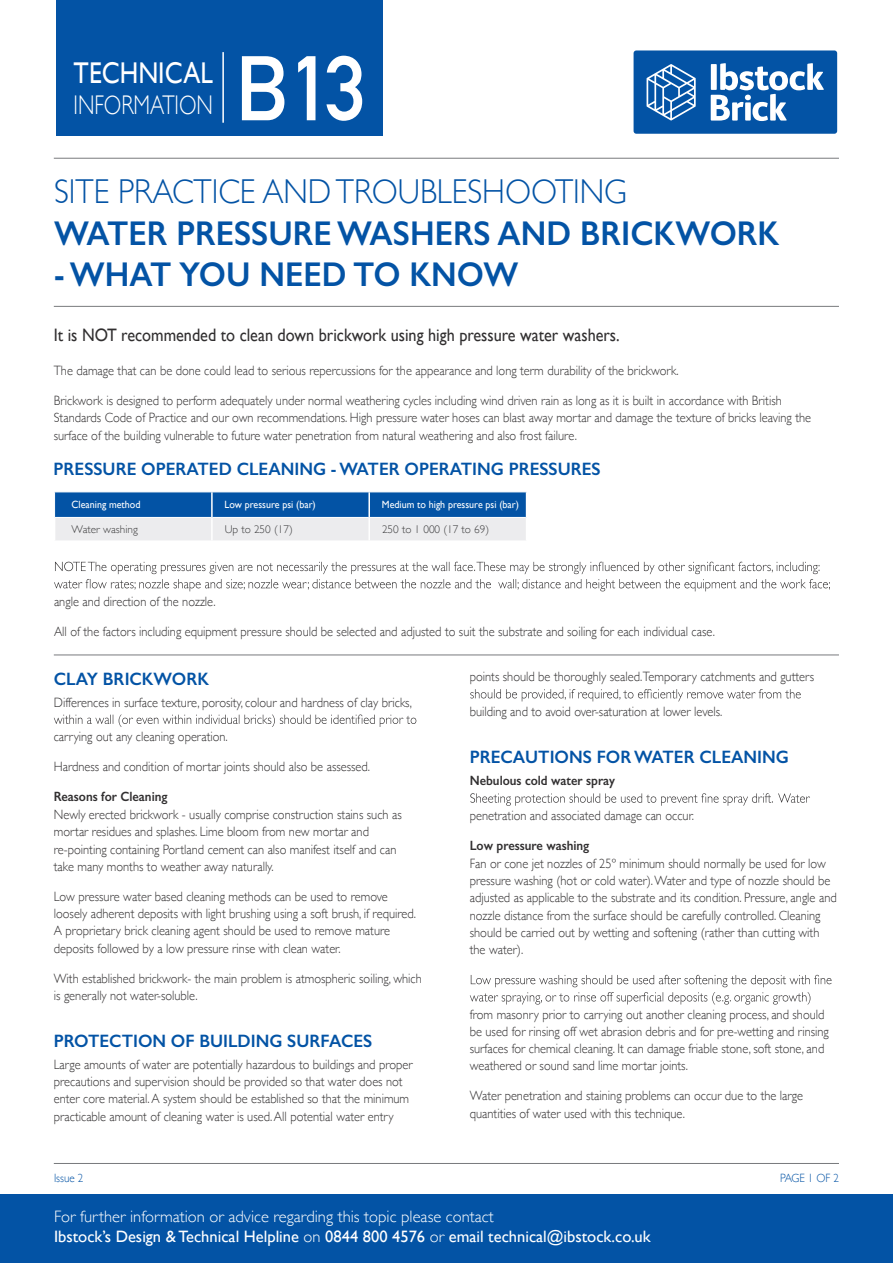
<style>
.page{position:relative;width:893px;height:1263px;background:#fff}
.page>*{position:absolute;margin:0;border:0;box-sizing:border-box;transform-origin:0 0}
.t1{font:700 90px "DIN Alternate";color:#fff;scale:.95 1}
.t2{font:600 34.5px "Gill Sans";color:#0353a5;scale:.93 1}
.t3{font:300 34.5px "Gill Sans";color:#0353a5;scale:.92 1}
.t4{font:30px "Gill Sans";color:#fff;scale:.85 1}
.t5{font:300 27px "Gill Sans";color:#fff;scale:.79 1}
.t6{font:600 18px "Gill Sans";color:#0353a5;scale:.95 1}
.t7{font:18px "Gill Sans";color:#312f30;scale:.9 1}
.t8{font:16.5px/19.8px "Gill Sans";color:#fff}
.t9{font:300 13.5px/17.2px "Gill Sans";color:#312f30;scale:.92 1}
.t10{font:600 13.5px "Gill Sans";color:#312f30;scale:.92 1}
.t11{font:300 12px "Gill Sans";color:#0353a5;scale:.92 1}
.t12{font:300 11.25px "Gill Sans";color:#3e3e3f}
.t13{font:10.5px "Gill Sans";color:#fff;scale:.95 1}
.s1{font-weight:300}
</style>
<div class="page">
<div style="left:56px;top:0;width:326px;height:135px;background:#0353a5"></div>
<hr style="left:54px;top:158px;width:785px;height:1px;background:#787a7d">
<hr style="left:54px;top:306px;width:785px;height:1px;background:#787a7d">
<div style="left:0;top:1195px;width:893px;height:68px;background:#0353a5"></div>
<hr style="left:54px;top:1163px;width:785px;height:1px;background:#787a7d">
<hr style="left:222px;top:52px;width:2px;height:71px;background:#fff">
<svg style="left:54px;top:492px;width:473px;height:48px;background:#769fc9"></svg>
<svg style="left:54px;top:714px;width:362px;height:13px"></svg>
<svg style="left:470px;top:689px;width:331px;height:12px"></svg>
<svg style="left:470px;top:793px;width:340px;height:13px"></svg>
<svg style="left:470px;top:975px;width:361px;height:29px"></svg>
<svg style="left:54px;top:562px;width:776px;height:29px"></svg>
<hr style="left:54px;top:655px;width:785px;height:1px;background:#787a7d">
<div style="left:634px;top:50px;width:203px;height:84px;background:#0353a5;border-radius:3px"></div>
<svg style="left:647px;top:64px;width:49px;height:57px"></svg>
<svg style="left:711px;top:63px;width:113px;height:58px"></svg>
<h3 class="t4" style="left:74px;top:55px;width:165px">TECHNICAL</h3>
<h3 class="t5" style="left:74px;top:84px;width:178px">INFORMATION</h3>
<h1 class="t1" style="left:235px;top:20px;width:139px">B13</h1>
<h2 class="t3" style="left:54px;top:165px;width:624px">SITE PRACTICE ANDTROUBLESHOOTING</h2>
<h2 class="t2" style="left:54px;top:212px;width:781px">WATER PRESSURE WASHERS AND BRICKWORK</h2>
<h2 class="t2" style="left:54px;top:253px;width:501px">- WHAT YOU NEED TO KNOW</h2>
<h3 class="t7" style="left:54px;top:324px;width:630px">It is NOT recommended to clean down brickwork using high pressure water washers.</h3>
<p class="t9" style="left:54px;top:361px;width:681px">The damage that can be done could lead to serious repercussions for the appearance and long term durability of the brickwork.</p>
<p class="t9" style="left:54px;top:391px;width:825px">Brickwork is designed to perform adequately under normal weathering cycles including wind driven rain as long as it is built in accordance with British<br>Standards Code of Practice and our own recommendations. High pressure water hoses can blast away mortar and damage the texture of bricks leaving the surface of the building vulnerable to future water penetration from natural weathering and also frost failure.</p>
<h3 class="t6" style="left:54px;top:458px;width:577px">PRESSURE OPERATED CLEANING - WATER OPERATING PRESSURES</h3>
<p class="t13" style="left:72px;top:499px;width:74px">Cleaning method</p>
<p class="t13" style="left:225px;top:499px;width:97px">Low pressure psi (bar)</p>
<p class="t13" style="left:382px;top:499px;width:146px">Medium to high pressure psi (bar)</p>
<p class="t12" style="left:72px;top:520px;width:68px">Water washing</p>
<p class="t12" style="left:225px;top:520px;width:70px">Up to 250 (17)</p>
<p class="t12" style="left:382px;top:520px;width:109px">250 to 1 000 (17 to 69)</p>
<p class="t9" style="left:54px;top:592px;width:177px">angle and direction of the nozzle.</p>
<p class="t9" style="left:54px;top:622px;width:720px">All of the factors including equipment pressure should be selected and adjusted to suit the substrate and soiling for each individual case.</p>
<h3 class="t6" style="left:54px;top:668px;width:165px">CLAY BRICKWORK</h3>
<p class="t9" style="left:54px;top:693px;width:391px">Differences in surface texture, porosity, colour and hardness of clay bricks,</p>
<p class="t9" style="left:54px;top:727px;width:191px">carrying out any cleaning operation.</p>
<p class="t9" style="left:54px;top:757px;width:345px">Hardness and condition of mortar joints should also be assessed.</p>
<p class="t10" style="left:54px;top:788px;width:125px">Reasons for Cleaning</p>
<p class="t9" style="left:54px;top:805px;width:380px">Newly erected brickwork - usually comprise construction stains such as mortar residues and splashes. Lime bloom from new mortar and re-pointing containing Portland cement can also manifest itself and can take many months to weather away naturally.</p>
<p class="t9" style="left:54px;top:887px;width:395px">Low pressure water based cleaning methods can be used to remove loosely adherent deposits with light brushing using a soft brush, if required.<br>A proprietary brick cleaning agent should be used to remove mature deposits followed by a low pressure rinse with clean water.</p>
<p class="t9" style="left:54px;top:969px;width:402px">With established brickwork- the main problem is atmospheric soiling, which is generally not water-soluble.</p>
<h3 class="t6" style="left:54px;top:1030px;width:337px">PROTECTION OF BUILDING SURFACES</h3>
<p class="t9" style="left:54px;top:1055px;width:392px">Large amounts of water are potentially hazardous to buildings and proper precautions and supervision should be provided so that water does not enter core material.A system should be established so that the minimum practicable amount of cleaning water is used.All potential water entry</p>
<p class="t11" style="left:54px;top:1168px;width:33px">Issue 2</p>
<p class="t9" style="left:470px;top:667px;width:376px">points should be thoroughly sealed.Temporary catchments and gutters</p>
<p class="t9" style="left:470px;top:702px;width:276px">building and to avoid over-saturation at lower levels.</p>
<h3 class="t6" style="left:470px;top:746px;width:337px">PRECAUTIONS FOR WATER CLEANING</h3>
<p class="t10" style="left:470px;top:772px;width:160px">Nebulous cold water spray</p>
<p class="t9" style="left:470px;top:806px;width:245px">penetration and associated damage can occur.</p>
<p class="t10" style="left:470px;top:837px;width:131px">Low pressure washing</p>
<p class="t9" style="left:470px;top:854px;width:400px">Fan or cone jet nozzles of 25º minimum should normally be used for low pressure washing (hot or cold water).Water and type of nozzle should be adjusted as applicable to the substrate and its condition. Pressure, angle and nozzle distance from the surface should be carefully controlled. Cleaning should be carried out by wetting and softening (rather than cutting with the water).</p>
<p class="t9" style="left:470px;top:1005px;width:392px">from masonry prior to carrying out another cleaning process, and should be used for rinsing off wet abrasion debris and for pre-wetting and rinsing surfaces for chemical cleaning. It can damage friable stone, soft stone, and weathered or sound sand lime mortar joints.</p>
<p class="t9" style="left:470px;top:1087px;width:364px">Water penetration and staining problems can occur due to the large quantities of water used with this technique.</p>
<p class="t11" style="left:780px;top:1168px;width:66px">PAGE 1 OF 2</p>
<p class="t8" style="left:54px;top:1206px;width:598px"><span class="s1">For further information or advice regarding this topic please contact<br></span>Ibstock’s Design &amp;Technical Helpline <span class="s1">on</span> 0844 800 4576 <span class="s1">or</span> email technical@ibstock.co.uk</p>
</div>
